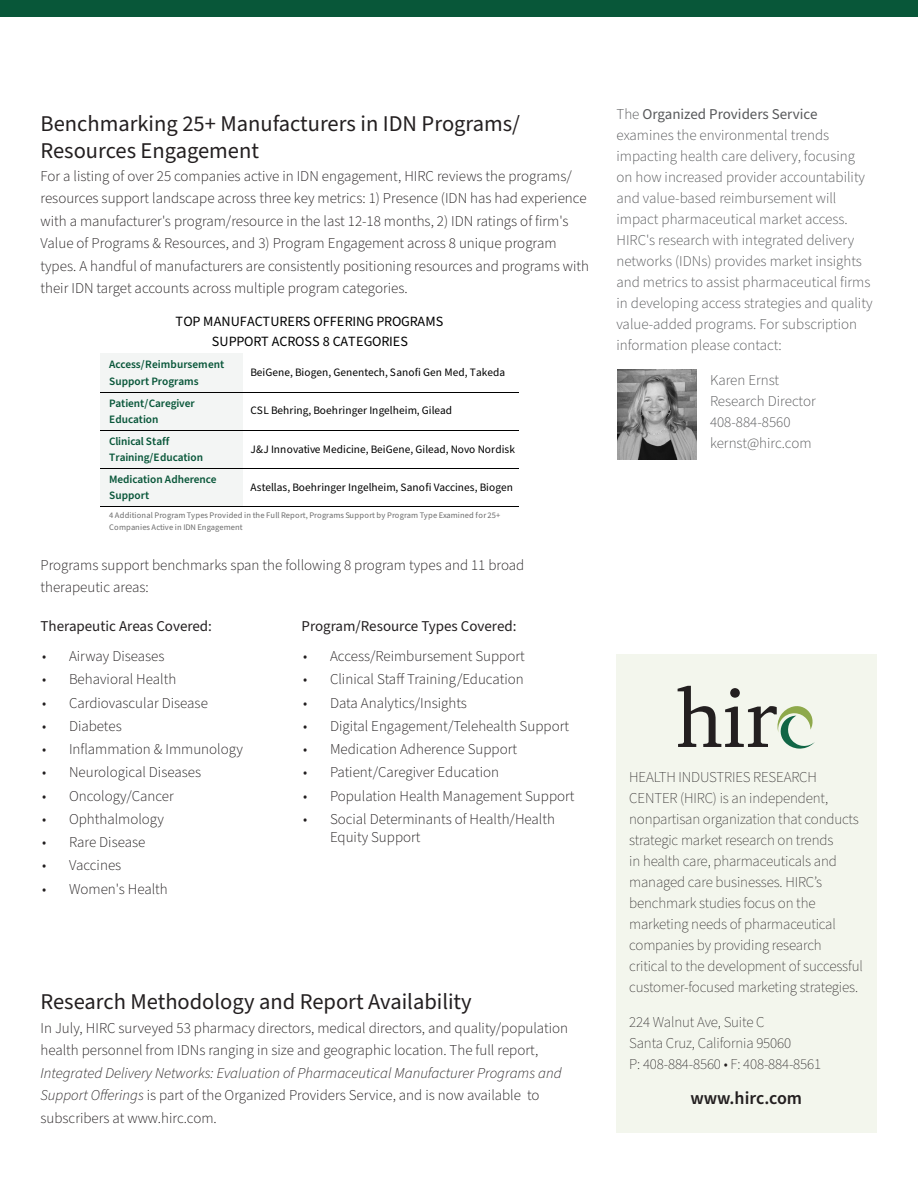
<style>
.page{position:relative;width:918px;height:1188px;background:#fff}
.page>*{position:absolute;margin:0;border:0;box-sizing:border-box;transform-origin:0 0}
.Subhead{font:22.5px/27px "Source Sans Pro";color:#231f20}
.URL{font:600 18px "Source Sans Pro";color:#231f20}
.Subhead-2{font:300 15px/22.5px "Source Sans Pro";color:#231f20}
.Sidebar_text{font:300 15px/21px "Source Sans Pro";color:#57585a}
.HIRC_Sign_Off{font:200 15px/21px "Source Sans Pro";letter-spacing:-.01em;color:#231f20}
.Body_Text_-_New{font:300 15px/22.5px "Source Sans Pro";color:#231f20}
.Body_Text_-_New-2{font:15px "Source Sans Pro";color:#231f20}
.t1{font:14.1px/20.5px "Source Sans Pro";letter-spacing:-.005em;color:#000;text-align:center}
.t2{font:11.25px "Source Sans Pro";letter-spacing:.005em;color:#000}
.t3{font:600 11.25px/16.2px "Source Sans Pro";letter-spacing:-.005em;color:#085639}
.t4{font:8.55px/12.8px "Source Sans Pro";letter-spacing:.005em;color:#6c6c6c}
.s1{font-style:italic}
.s2{font-weight:400}
</style>
<div class="page">
<div style="left:0;top:0;width:918px;height:16px;background:#085739"></div>
<div style="left:616px;top:654px;width:261px;height:479px;background:#f3f6ed"></div>
<img style="left:617px;top:369px;width:80px;height:90px">
<svg style="left:678px;top:686px;width:137px;height:63px;background:#bfc4ba"></svg>
<div style="left:101px;top:353px;width:142px;height:154px;background:#f3f5f4"></div>
<hr style="left:101px;top:392px;width:418px;height:1px;background:#000">
<hr style="left:101px;top:430px;width:418px;height:1px;background:#000">
<hr style="left:101px;top:468px;width:418px;height:1px;background:#000">
<hr style="left:101px;top:506px;width:418px;height:1px;background:#000">
<p class="Subhead" style="left:40px;top:111px;width:481px">Benchmarking 25+ Manufacturers in IDN Programs/<br>Resources Engagement</p>
<p class="Subhead-2" style="left:40px;top:165px;width:550px">For a listing of over 25 companies active in IDN engagement, HIRC reviews the programs/ resources support landscape across three key metrics: 1) Presence (IDN has had experience with a manufacturer's program/resource in the last 12-18 months, 2) IDN ratings of firm's Value of Programs &amp; Resources, and 3) Program Engagement across 8 unique program types. A handful of manufacturers are consistently positioning resources and programs with their IDN target accounts across multiple program categories.</p>
<p class="t1" style="left:176px;top:311px;width:269px">TOP MANUFACTURERS OFFERING PROGRAMS<br>SUPPORT ACROSS 8 CATEGORIES</p>
<p class="t3" style="left:109px;top:357px;width:117px">Access/Reimbursement<br>Support Programs</p>
<p class="t2" style="left:251px;top:365px;width:256px">BeiGene, Biogen, Genentech, Sanofi Gen Med, Takeda</p>
<p class="t3" style="left:109px;top:395px;width:87px">Patient/Caregiver<br>Education</p>
<p class="t2" style="left:251px;top:403px;width:203px">CSL Behring, Boehringer Ingelheim, Gilead</p>
<p class="t3" style="left:109px;top:433px;width:96px">Clinical Staff<br>Training/Education</p>
<p class="t2" style="left:251px;top:441px;width:266px">J&amp;J Innovative Medicine, BeiGene, Gilead, Novo Nordisk</p>
<p class="t3" style="left:109px;top:471px;width:109px">Medication Adherence<br>Support</p>
<p class="t2" style="left:251px;top:479px;width:264px">Astellas, Boehringer Ingelheim, Sanofi Vaccines, Biogen</p>
<p class="t4" style="left:109px;top:509px;width:393px">4 Additional Program Types Provided in the Full Report, Programs Support by Program Type Examined for 25+<br>Companies Active in IDN Engagement</p>
<p class="Body_Text_-_New" style="left:40px;top:554px;width:485px">Programs support benchmarks span the following 8 program types and 11 broad therapeutic areas:</p>
<p class="Body_Text_-_New-2" style="left:40px;top:616px;width:173px">Therapeutic Areas Covered:</p>
<p class="Subhead-2" style="left:42px;top:645px;width:124px">• Airway Diseases</p>
<p class="Subhead-2" style="left:42px;top:669px;width:136px">• Behavioral Health</p>
<p class="Subhead-2" style="left:42px;top:692px;width:167px">• Cardiovascular Disease</p>
<p class="Subhead-2" style="left:42px;top:715px;width:81px">• Diabetes</p>
<p class="Subhead-2" style="left:42px;top:738px;width:202px">• Inflammation &amp; Immunology</p>
<p class="Subhead-2" style="left:42px;top:762px;width:161px">• Neurological Diseases</p>
<p class="Subhead-2" style="left:42px;top:785px;width:133px">• Oncology/Cancer</p>
<p class="Subhead-2" style="left:42px;top:808px;width:124px">• Ophthalmology</p>
<p class="Subhead-2" style="left:42px;top:831px;width:105px">• Rare Disease</p>
<p class="Subhead-2" style="left:42px;top:855px;width:81px">• Vaccines</p>
<p class="Subhead-2" style="left:42px;top:878px;width:127px">• Women's Health</p>
<p class="Body_Text_-_New-2" style="left:302px;top:616px;width:217px">Program/Resource Types Covered:</p>
<p class="Subhead-2" style="left:303px;top:645px;width:223px">• Access/Reimbursement Support</p>
<p class="Subhead-2" style="left:303px;top:669px;width:222px">• Clinical Staff Training/Education</p>
<p class="Subhead-2" style="left:303px;top:692px;width:166px">• Data Analytics/Insights</p>
<p class="Subhead-2" style="left:303px;top:715px;width:268px">• Digital Engagement/Telehealth Support</p>
<p class="Subhead-2" style="left:303px;top:738px;width:216px">• Medication Adherence Support</p>
<p class="Subhead-2" style="left:303px;top:762px;width:198px">• Patient/Caregiver Education</p>
<p class="Subhead-2" style="left:303px;top:785px;width:273px">• Population Health Management Support</p>
<p class="Subhead-2" style="left:330px;top:810px;width:227px;line-height:18px;text-indent:-27px">• Social Determinants of Health/Health<br>Equity Support</p>
<p class="Subhead" style="left:40px;top:989px;width:433px">Research Methodology and Report Availability</p>
<p class="Body_Text_-_New" style="left:40px;top:1017px;width:529px">In July, HIRC surveyed 53 pharmacy directors, medical directors, and quality/population health personnel from IDNs ranging in size and geographic location. The full report, <span class="s1">Integrated Delivery Networks: Evaluation of Pharmaceutical Manufacturer Programs and Support Offerings</span> is part of the Organized Providers Service, and is now available to subscribers at www.hirc.com.</p>
<p class="Sidebar_text" style="left:616px;top:104px;width:258px">The <span class="s2">Organized Providers Service </span>examines the environmental trends impacting health care delivery, focusing on how increased provider accountability and value-based reimbursement will impact pharmaceutical market access.<br>HIRC's research with integrated delivery networks (IDNs) provides market insights and metrics to assist pharmaceutical firms in developing access strategies and quality value-added programs. For subscription information please contact:</p>
<p class="Sidebar_text" style="left:710px;top:370px;width:107px">Karen Ernst<br>Research Director<br>408-884-8560 kernst@hirc.com</p>
<p class="HIRC_Sign_Off" style="left:629px;top:767px;width:235px">HEALTH INDUSTRIES RESEARCH CENTER (HIRC) is an independent, nonpartisan organization that conducts strategic market research on trends<br>in health care, pharmaceuticals and managed care businesses. HIRC’s benchmark studies focus on the marketing needs of pharmaceutical companies by providing research critical to the development of successful customer-focused marketing strategies.</p>
<p class="HIRC_Sign_Off" style="left:629px;top:1012px;width:193px">224 Walnut Ave, Suite C<br>Santa Cruz, California 95060<br>P: 408-884-8560 • F: 408-884-8561</p>
<p class="URL" style="left:690px;top:1086px;width:113px">www.hirc.com</p>
</div>
